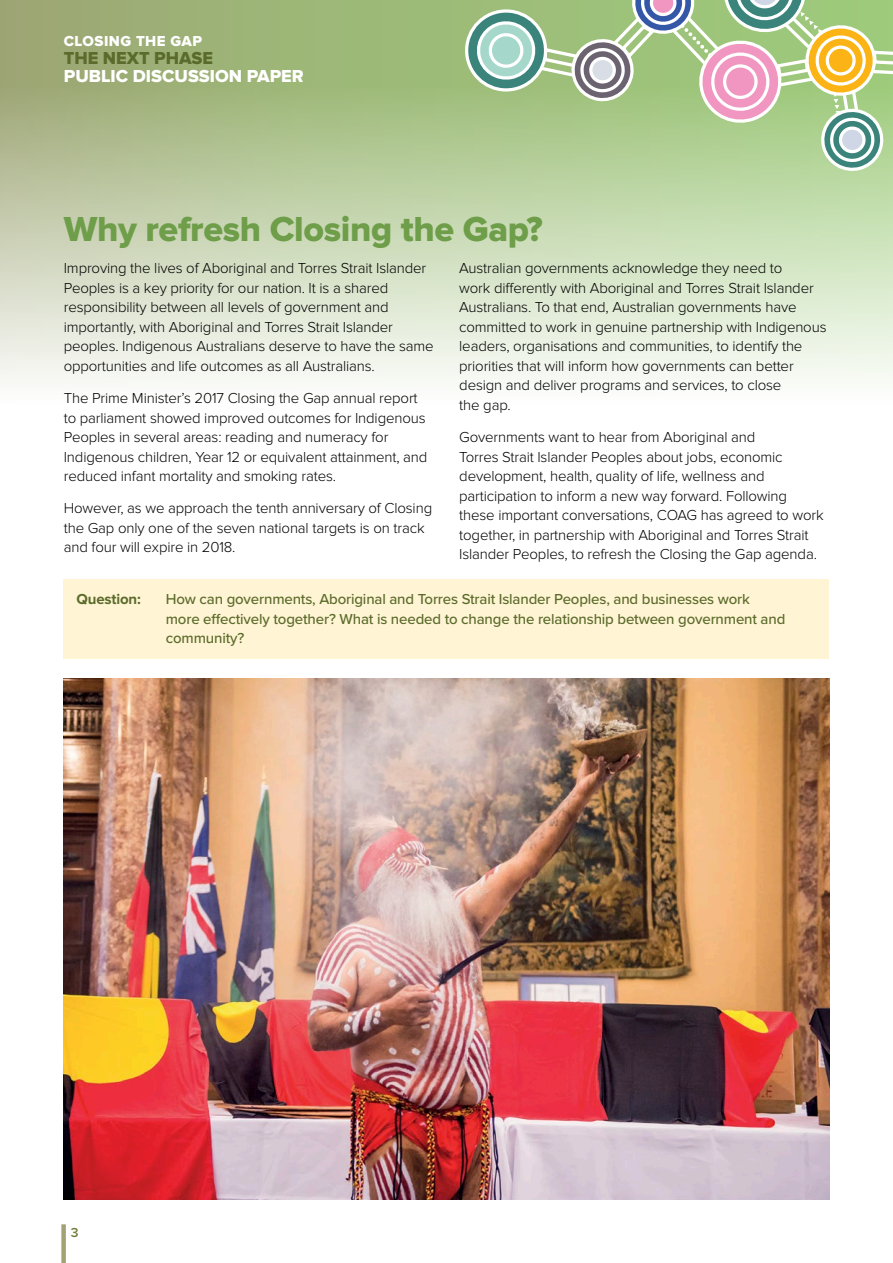
<style>
.page{position:relative;width:893px;height:1263px;background:#fff}
.page>*{position:absolute;margin:0;border:0;box-sizing:border-box;transform-origin:0 0}
.t1{font:36px "Proxima Nova Extrabld";letter-spacing:-.01em;color:#6e9e49}
.t2{font:18px "Proxima Nova Extrabld";color:#fff}
.t3{font:18px "Proxima Nova Extrabld";color:#5b6b2c}
.t4{font:300 15px/19.5px "Proxima Nova";letter-spacing:-.01em;color:#000}
.t5{font:500 15px/19.5px "Proxima Nova";letter-spacing:-.01em;color:#5b6b2c}
.t6{font:15px "Proxima Nova Extrabld";letter-spacing:.03em;color:#fff}
.t7{font:700 15px "Proxima Nova";letter-spacing:-.01em;color:#5b6b2c}
.t8{font:600 13.5px "Proxima Nova";color:#727c37}
</style>
<div class="page">
<svg style="left:0;top:0;width:893px;height:383px;background:#c8d6b3"></svg>
<svg style="left:459px;top:0;width:434px;height:176px;background:#b1c698"></svg>
<div style="left:61px;top:1224px;width:5px;height:39px;background:#a1a375"></div>
<div style="left:64px;top:579px;width:765px;height:80px;background:#fff4d3"></div>
<img style="left:64px;top:678px;width:765px;height:521px">
<p class="t6" style="left:64px;top:34px;width:140px">CLOSING THE GAP</p>
<p class="t3" style="left:64px;top:50px;width:151px">THE NEXT PHASE</p>
<p class="t2" style="left:64px;top:68px;width:241px">PUBLIC DISCUSSION PAPER</p>
<h1 class="t1" style="left:64px;top:213px;width:481px">Why refresh Closing the Gap?</h1>
<p class="t4" style="left:64px;top:259px;width:371px">Improving the lives of Aboriginal and Torres Strait Islander Peoples is a key priority for our nation. It is a shared responsibility between all levels of government and importantly, with Aboriginal and Torres Strait Islander peoples. Indigenous Australians deserve to have the same opportunities and life outcomes as all Australians.</p>
<p class="t4" style="left:64px;top:389px;width:365px">The Prime Minister’s 2017 Closing the Gap annual report to parliament showed improved outcomes for Indigenous Peoples in several areas: reading and numeracy for Indigenous children, Year 12 or equivalent attainment, and reduced infant mortality and smoking rates.</p>
<p class="t4" style="left:64px;top:499px;width:370px">However, as we approach the tenth anniversary of Closing the Gap only one of the seven national targets is on track and four will expire in 2018.</p>
<p class="t4" style="left:459px;top:259px;width:369px">Australian governments acknowledge they need to<br>work differently with Aboriginal and Torres Strait Islander Australians. To that end, Australian governments have committed to work in genuine partnership with Indigenous leaders, organisations and communities, to identify the priorities that will inform how governments can better design and deliver programs and services, to close<br>the gap.</p>
<p class="t4" style="left:459px;top:428px;width:366px">Governments want to hear from Aboriginal and<br>Torres Strait Islander Peoples about jobs, economic development, health, quality of life, wellness and participation to inform a new way forward. Following these important conversations, COAG has agreed to work together, in partnership with Aboriginal and Torres Strait Islander Peoples, to refresh the Closing the Gap agenda.</p>
<p class="t7" style="left:77px;top:592px;width:66px">Question:</p>
<p class="t5" style="left:166px;top:589px;width:621px">How can governments, Aboriginal and Torres Strait Islander Peoples, and businesses work more effectively together? What is needed to change the relationship between government and community?</p>
<p class="t8" style="left:71px;top:1226px;width:9px">3</p>
</div>
